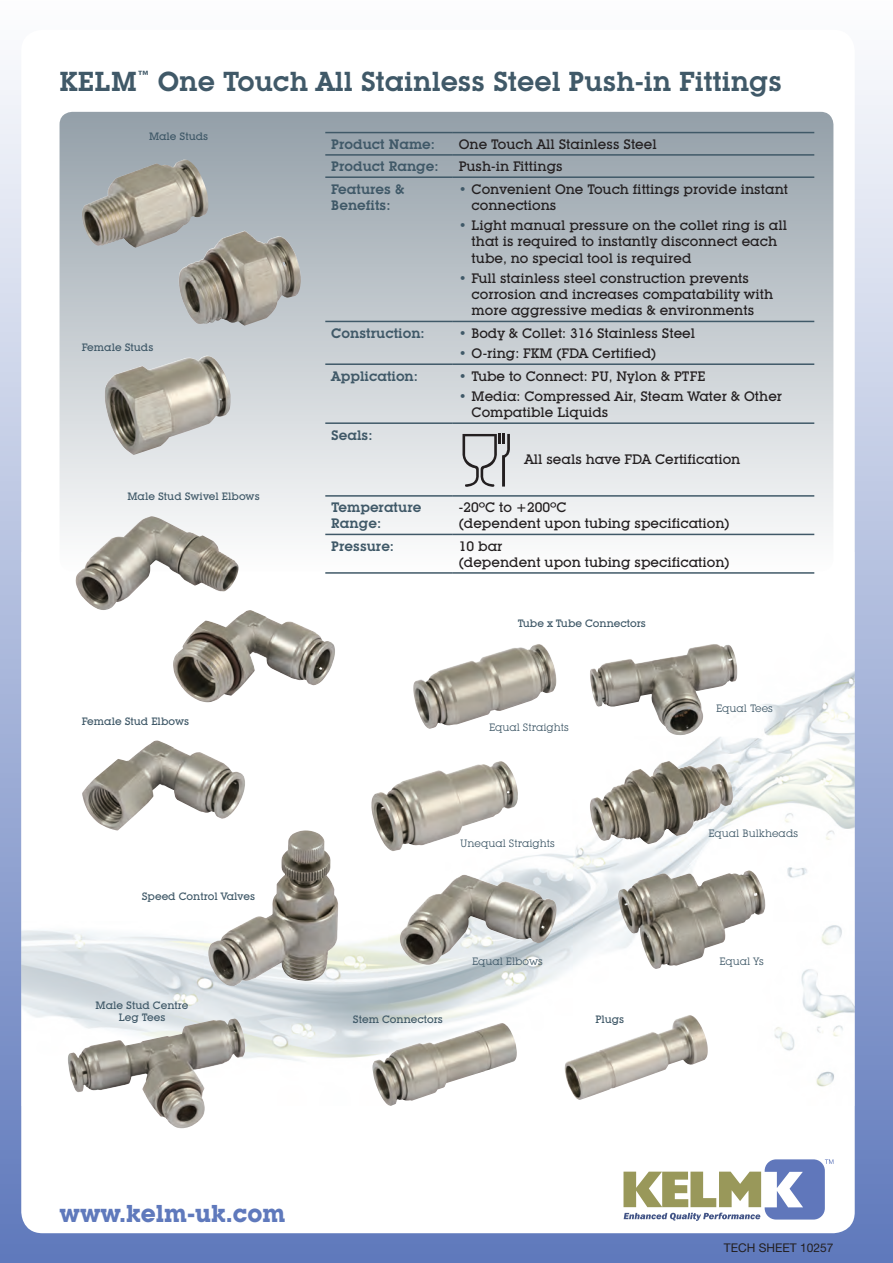
<style>
.page{position:relative;width:893px;height:1263px;background:#fff}
.page>*{position:absolute;margin:0;border:0;box-sizing:border-box;transform-origin:0 0}
.t1{font:600 27px "Lubalin Graph IT Cby BT";color:#405968}
.t2{font:700 24px "Lubalin Graph IT Cby BT";color:#5f79bc}
.t3{font:500 13.5px/16.2px "Lubalin Graph IT Cby BT";color:#231f20}
.t4{font:600 13.5px/16.2px "Lubalin Graph IT Cby BT";color:#405968}
.t5{font:12px "Helvetica Neue";color:#231f20}
.t6{font:500 10.5px/12.6px "Lubalin Graph IT Cby BT";color:#405968;text-align:center}
.t7{font:10.5px "Lubalin Graph IT Cby BT";color:#405968}
.s1{color:#405968}
</style>
<div class="page">
<div style="left:0;top:0;width:893px;height:1263px;background:linear-gradient(to bottom,#fdfefe,#5f79bc)"></div>
<div style="left:21px;top:30px;width:834px;height:1203px;background:#fff;border-radius:21px"></div>
<img style="left:21px;top:553px;width:834px;height:553px">
<svg style="left:623px;top:1159px;width:210px;height:62px"></svg>
<div style="left:60px;top:112px;width:773px;height:460px;background:linear-gradient(to bottom,#939fa8,#fdfdfd);border-radius:13px"></div>
<hr style="left:325px;top:132px;width:128px;height:1px;background:#405968">
<hr style="left:453px;top:132px;width:361px;height:1px;background:#405968">
<hr style="left:325px;top:154px;width:128px;height:2px;background:#405968">
<hr style="left:453px;top:154px;width:361px;height:2px;background:#405968">
<hr style="left:325px;top:176px;width:128px;height:2px;background:#405968">
<hr style="left:453px;top:176px;width:361px;height:2px;background:#405968">
<hr style="left:325px;top:321px;width:128px;height:1px;background:#405968">
<hr style="left:453px;top:321px;width:361px;height:1px;background:#405968">
<hr style="left:325px;top:363px;width:128px;height:2px;background:#405968">
<hr style="left:453px;top:363px;width:361px;height:2px;background:#405968">
<hr style="left:325px;top:422px;width:128px;height:2px;background:#405968">
<hr style="left:453px;top:422px;width:361px;height:2px;background:#405968">
<hr style="left:325px;top:495px;width:128px;height:2px;background:#405968">
<hr style="left:453px;top:495px;width:361px;height:2px;background:#405968">
<hr style="left:325px;top:534px;width:128px;height:1px;background:#405968">
<hr style="left:453px;top:534px;width:361px;height:1px;background:#405968">
<hr style="left:325px;top:572px;width:128px;height:2px;background:#405968">
<hr style="left:453px;top:572px;width:361px;height:2px;background:#405968">
<svg style="left:462px;top:434px;width:48px;height:53px;background:#b4b5b7"></svg>
<img style="left:82px;top:159px;width:126px;height:89px">
<img style="left:179px;top:231px;width:122px;height:95px">
<img style="left:104px;top:356px;width:127px;height:99px">
<img style="left:75px;top:516px;width:164px;height:94px">
<img style="left:173px;top:610px;width:162px;height:92px">
<img style="left:82px;top:740px;width:163px;height:90px">
<img style="left:68px;top:1018px;width:177px;height:110px">
<img style="left:208px;top:830px;width:130px;height:156px">
<img style="left:413px;top:644px;width:144px;height:85px">
<img style="left:371px;top:761px;width:147px;height:90px">
<img style="left:399px;top:875px;width:157px;height:90px">
<img style="left:590px;top:644px;width:147px;height:91px">
<img style="left:590px;top:761px;width:143px;height:83px">
<img style="left:618px;top:870px;width:147px;height:99px">
<img style="left:372px;top:1023px;width:145px;height:83px">
<img style="left:564px;top:1015px;width:144px;height:85px">
<h1 class="t1" style="left:60px;top:65px;width:724px">KELM<sup>™</sup> One Touch All Stainless Steel Push-in Fittings</h1>
<p class="t6" style="left:149px;top:130px;width:61px">Male Studs</p>
<p class="t6" style="left:82px;top:341px;width:73px">Female Studs</p>
<p class="t6" style="left:127px;top:489px;width:134px">Male Stud Swivel Elbows</p>
<p class="t6" style="left:82px;top:715px;width:109px">Female Stud Elbows</p>
<p class="t6" style="left:142px;top:890px;width:115px">Speed Control Valves</p>
<p class="t6" style="left:96px;top:999px;width:94px">Male Stud Centre<br>Leg Tees</p>
<p class="t4" style="left:331px;top:136px;width:105px">Product Name:</p>
<p class="t3" style="left:459px;top:136px;width:199px">One Touch All Stainless Steel</p>
<p class="t4" style="left:331px;top:158px;width:109px">Product Range:</p>
<p class="t3" style="left:459px;top:158px;width:105px">Push-in Fittings</p>
<p class="t4" style="left:331px;top:180px;width:75px">Features &amp;<br>Benefits:</p>
<p class="t3" style="left:472px;top:180px;width:318px;text-indent:-13px"><span class="s1">•</span> Convenient One Touch fittings provide instant connections</p>
<p class="t3" style="left:472px;top:217px;width:317px;text-indent:-13px"><span class="s1">•</span> Light manual pressure on the collet ring is all that is required to instantly disconnect each tube, no special tool is required</p>
<p class="t3" style="left:472px;top:270px;width:303px;text-indent:-13px"><span class="s1">•</span> Full stainless steel construction prevents corrosion and increases compatability with more aggressive medias &amp; environments</p>
<p class="t4" style="left:331px;top:325px;width:95px">Construction:</p>
<p class="t3" style="left:459px;top:325px;width:238px"><span class="s1">•</span> Body &amp; Collet: 316 Stainless Steel</p>
<p class="t3" style="left:459px;top:345px;width:199px"><span class="s1">•</span> O-ring: FKM (FDA Certified)</p>
<p class="t4" style="left:331px;top:367px;width:88px">Application:</p>
<p class="t3" style="left:459px;top:367px;width:248px"><span class="s1">•</span> Tube to Connect: PU, Nylon &amp; PTFE</p>
<p class="t3" style="left:472px;top:388px;width:312px;text-indent:-13px"><span class="s1">•</span> Media: Compressed Air, Steam Water &amp; Other<br>Compatible Liquids</p>
<p class="t4" style="left:331px;top:426px;width:43px">Seals:</p>
<p class="t3" style="left:524px;top:451px;width:217px">All seals have FDA Certification</p>
<p class="t4" style="left:331px;top:499px;width:92px">Temperature<br>Range:</p>
<p class="t3" style="left:459px;top:499px;width:272px">-20ºC to +200ºC<br>(dependent upon tubing specification)</p>
<p class="t4" style="left:331px;top:538px;width:64px">Pressure:</p>
<p class="t3" style="left:459px;top:538px;width:272px">10 bar<br>(dependent upon tubing specification)</p>
<p class="t6" style="left:518px;top:617px;width:130px">Tube x Tube Connectors</p>
<p class="t7" style="left:489px;top:721px;width:81px">Equal Straights</p>
<p class="t7" style="left:460px;top:837px;width:96px">Unequal Straights</p>
<p class="t7" style="left:716px;top:702px;width:58px">Equal Tees</p>
<p class="t7" style="left:708px;top:827px;width:91px">Equal Bulkheads</p>
<p class="t7" style="left:472px;top:954px;width:72px">Equal Elbows</p>
<p class="t7" style="left:719px;top:954px;width:46px">Equal Ys</p>
<p class="t6" style="left:353px;top:1012px;width:92px">Stem Connectors</p>
<p class="t6" style="left:595px;top:1012px;width:30px">Plugs</p>
<h2 class="t2" style="left:60px;top:1199px;width:227px">www.kelm-uk.com</h2>
<p class="t5" style="left:724px;top:1241px;width:111px">TECH SHEET 10257</p>
</div>
